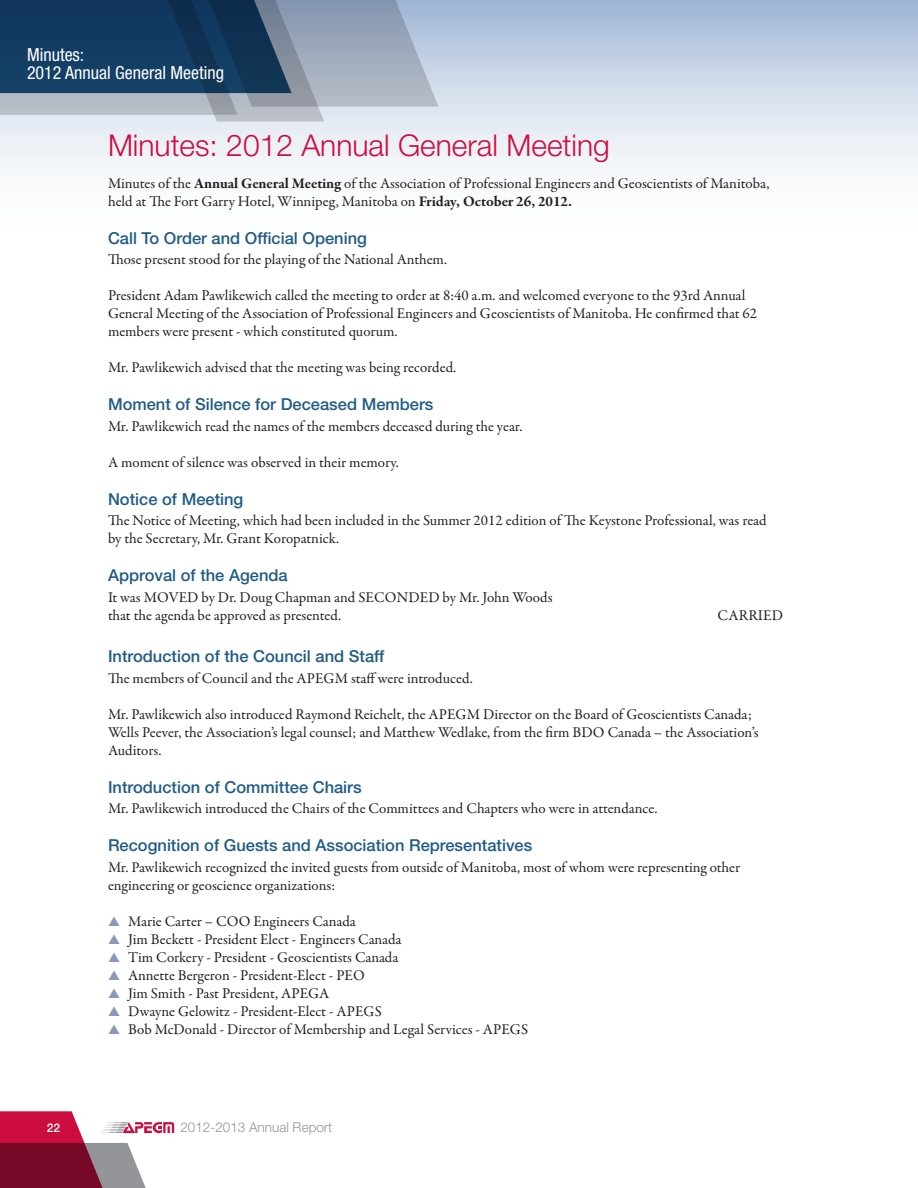
<style>
.page{position:relative;width:918px;height:1188px;background:#fff}
.page>*{position:absolute;margin:0;border:0;box-sizing:border-box;transform-origin:0 0}
.t1{font:300 30px "Helvetica Neue LT Std";color:#cd0d40}
.t2{font:condensed 18px/18px "Helvetica Neue LT Std";color:#fff}
.t3{font:500 16.5px "Helvetica Neue LT Std";color:#205c88}
.t4{font:15px/18px "Garamond Premr Pro";color:#231f20}
.t5{font:300 13.5px "Helvetica Neue LT Std";color:#939598}
.t6{font:500 12px "Helvetica Neue LT Std";color:#fff}
.s1{font-weight:700}
.s2{color:#8999b6}
</style>
<div class="page">
<div style="left:0;top:0;width:918px;height:253px;background:linear-gradient(to bottom,#acbfda,#fff)"></div>
<svg style="left:0;top:0;width:438px;height:122px;background:#627993"></svg>
<svg style="left:0;top:1111px;width:174px;height:77px"></svg>
<p class="t2" style="left:27px;top:46px;width:199px">Minutes:<br>2012 Annual General Meeting</p>
<h1 class="t1" style="left:108px;top:127px;width:503px">Minutes: 2012 Annual General Meeting</h1>
<p class="t4" style="left:108px;top:175px;width:663px">Minutes of the <span class="s1">Annual General Meeting</span> of the Association of Professional Engineers and Geoscientists of Manitoba, held at The Fort Garry Hotel, Winnipeg, Manitoba on <span class="s1">Friday, October 26, 2012.</span></p>
<p class="t3" style="left:108px;top:228px;width:260px">Call To Order and Official Opening</p>
<p class="t4" style="left:108px;top:251px;width:341px">Those present stood for the playing of the National Anthem.</p>
<p class="t4" style="left:108px;top:287px;width:651px">President Adam Pawlikewich called the meeting to order at 8:40 a.m. and welcomed everyone to the 93rd Annual<br>General Meeting of the Association of Professional Engineers and Geoscientists of Manitoba. He confirmed that 62 members were present - which constituted quorum.</p>
<p class="t4" style="left:108px;top:359px;width:350px">Mr. Pawlikewich advised that the meeting was being recorded.</p>
<p class="t3" style="left:108px;top:395px;width:327px">Moment of Silence for Deceased Members</p>
<p class="t4" style="left:108px;top:418px;width:416px">Mr. Pawlikewich read the names of the members deceased during the year.</p>
<p class="t4" style="left:108px;top:454px;width:293px">A moment of silence was observed in their memory.</p>
<p class="t3" style="left:108px;top:489px;width:137px">Notice of Meeting</p>
<p class="t4" style="left:108px;top:512px;width:660px">The Notice of Meeting, which had been included in the Summer 2012 edition of The Keystone Professional, was read by the Secretary, Mr. Grant Koropatnick.</p>
<p class="t3" style="left:108px;top:566px;width:181px">Approval of the Agenda</p>
<p class="t4" style="left:108px;top:589px;width:446px">It was MOVED by Dr. Doug Chapman and SECONDED by Mr. John Woods that the agenda be approved as presented.</p>
<p class="t4" style="left:718px;top:607px;width:67px">CARRIED</p>
<p class="t6" style="left:47px;top:1120px;width:15px">22</p>
<p class="t3" style="left:108px;top:647px;width:278px">Introduction of the Council and Staff</p>
<p class="t4" style="left:108px;top:670px;width:366px">The members of Council and the APEGM staff were introduced.</p>
<p class="t4" style="left:108px;top:706px;width:652px">Mr. Pawlikewich also introduced Raymond Reichelt, the APEGM Director on the Board of Geoscientists Canada;<br>Wells Peever, the Association’s legal counsel; and Matthew Wedlake, from the firm BDO Canada – the Association’s<br>Auditors.</p>
<p class="t3" style="left:108px;top:777px;width:255px">Introduction of Committee Chairs</p>
<p class="t4" style="left:108px;top:800px;width:551px">Mr. Pawlikewich introduced the Chairs of the Committees and Chapters who were in attendance.</p>
<p class="t3" style="left:108px;top:836px;width:426px">Recognition of Guests and Association Representatives</p>
<p class="t4" style="left:108px;top:859px;width:634px">Mr. Pawlikewich recognized the invited guests from outside of Manitoba, most of whom were representing other engineering or geoscience organizations:</p>
<p class="t4" style="left:108px;top:913px;width:249px"><span class="s2">▲</span> Marie Carter – COO Engineers Canada</p>
<p class="t4" style="left:108px;top:931px;width:295px"><span class="s2">▲</span> Jim Beckett - President Elect - Engineers Canada</p>
<p class="t4" style="left:108px;top:949px;width:292px"><span class="s2">▲</span> Tim Corkery - President - Geoscientists Canada</p>
<p class="t4" style="left:108px;top:967px;width:258px"><span class="s2">▲</span> Annette Bergeron - President-Elect - PEO</p>
<p class="t4" style="left:108px;top:985px;width:223px"><span class="s2">▲</span> Jim Smith - Past President, APEGA</p>
<p class="t4" style="left:108px;top:1003px;width:275px"><span class="s2">▲</span> Dwayne Gelowitz - President-Elect - APEGS</p>
<p class="t4" style="left:108px;top:1021px;width:422px"><span class="s2">▲</span> Bob McDonald - Director of Membership and Legal Services - APEGS</p>
<p class="t5" style="left:180px;top:1119px;width:153px">2012-2013 Annual Report</p>
</div>
